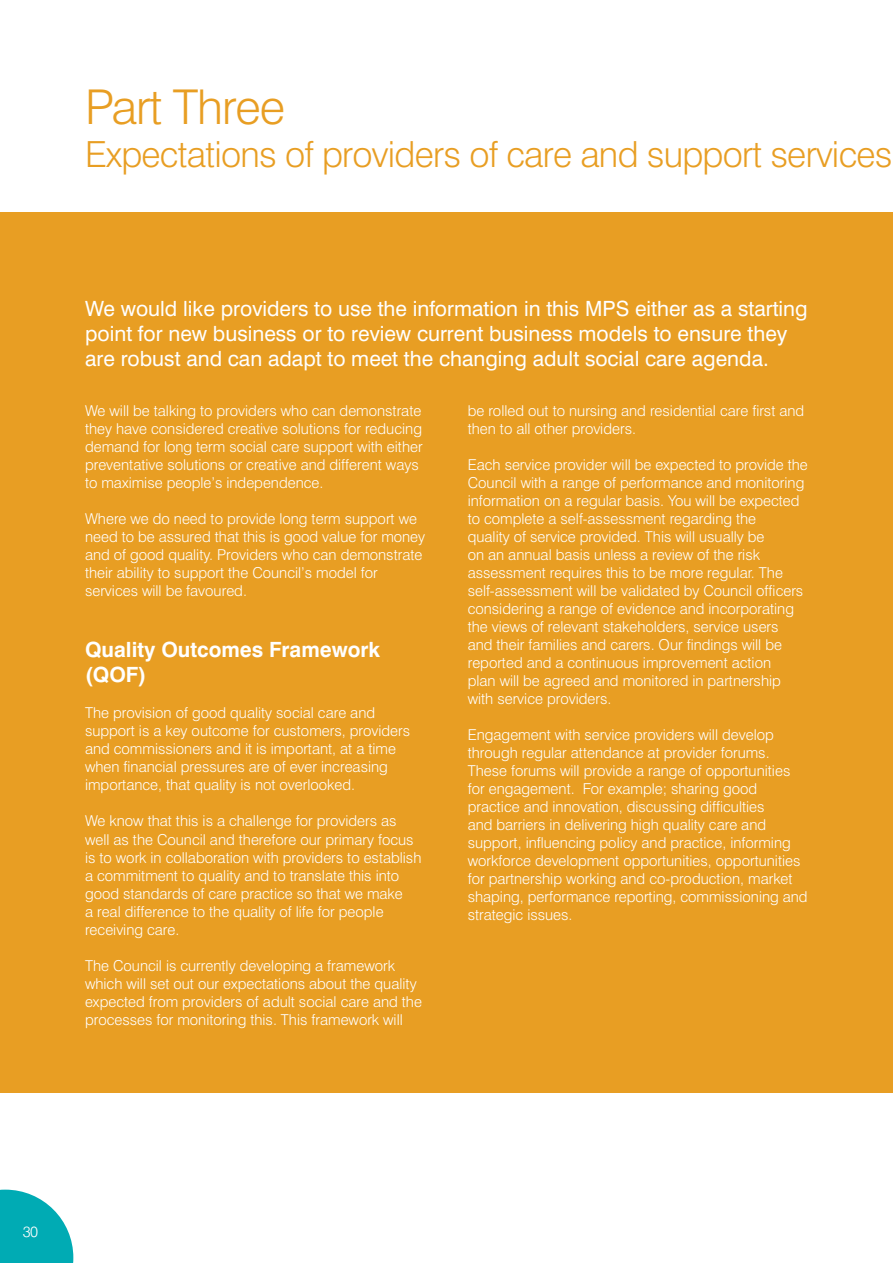
<style>
.page{position:relative;width:893px;height:1263px;background:#fff}
.page>*{position:absolute;margin:0;border:0;box-sizing:border-box;transform-origin:0 0}
.t1{font:300 48px "Swiss 721 BT";letter-spacing:-.025em;color:#e89e23}
.t2{font:300 36px "Swiss 721 BT";letter-spacing:-.02em;color:#e89e23}
.t3{font:21px/25.2px "Swiss 721 BT";color:#fff}
.t4{font:700 21px/25.2px "Swiss 721 BT";color:#fff}
.t5{font:300 15px/18px "Swiss 721 BT";color:#fff}
</style>
<div class="page">
<div style="left:0;top:213px;width:893px;height:880px;background:#e89e23"></div>
<svg style="left:0;top:1189px;width:73px;height:74px"></svg>
<h1 class="t1" style="left:85px;top:77px;width:202px">Part Three</h1>
<h2 class="t2" style="left:85px;top:132px;width:809px">Expectations of providers of care and support services</h2>
<h3 class="t3" style="left:85px;top:296px;width:724px">We would like providers to use the information in this MPS either as a starting point for new business or to review current business models to ensure they are robust and can adapt to meet the changing adult social care agenda.</h3>
<p class="t5" style="left:85px;top:402px;width:339px">We will be talking to providers who can demonstrate they have considered creative solutions for reducing demand for long term social care support with either preventative solutions or creative and different ways to maximise people’s independence.</p>
<p class="t5" style="left:85px;top:510px;width:342px">Where we do need to provide long term support we need to be assured that this is good value for money and of good quality. Providers who can demonstrate their ability to support the Council’s model for services will be favoured.</p>
<h3 class="t4" style="left:85px;top:637px;width:297px">Quality Outcomes Framework (QOF)</h3>
<p class="t5" style="left:85px;top:704px;width:327px">The provision of good quality social care and support is a key outcome for customers, providers and commissioners and it is important, at a time when financial pressures are of ever increasing importance, that quality is not overlooked.</p>
<p class="t5" style="left:85px;top:812px;width:338px">We know that this is a challenge for providers as well as the Council and therefore our primary focus is to work in collaboration with providers to establish a commitment to quality and to translate this into good standards of care practice so that we make<br>a real difference to the quality of life for people receiving care.</p>
<p class="t5" style="left:85px;top:956px;width:338px">The Council is currently developing a framework which will set out our expectations about the quality expected from providers of adult social care and the processes for monitoring this. This framework will</p>
<p class="t5" style="left:468px;top:402px;width:338px">be rolled out to nursing and residential care first and then to all other providers.</p>
<p class="t5" style="left:468px;top:456px;width:342px">Each service provider will be expected to provide the Council with a range of performance and monitoring information on a regular basis. You will be expected to complete a self-assessment regarding the<br>quality of service provided. This will usually be<br>on an annual basis unless a review of the risk assessment requires this to be more regular. The self-assessment will be validated by Council officers considering a range of evidence and incorporating the views of relevant stakeholders, service users<br>and their families and carers. Our findings will be reported and a continuous improvement action<br>plan will be agreed and monitored in partnership with service providers.</p>
<p class="t5" style="left:468px;top:726px;width:341px">Engagement with service providers will develop through regular attendance at provider forums.<br>These forums will provide a range of opportunities for engagement. For example; sharing good practice and innovation, discussing difficulties<br>and barriers in delivering high quality care and support, influencing policy and practice, informing workforce development opportunities, opportunities for partnership working and co-production, market shaping, performance reporting, commissioning and strategic issues.</p>
<p class="t5" style="left:23px;top:1222px;width:17px">30</p>
</div>
